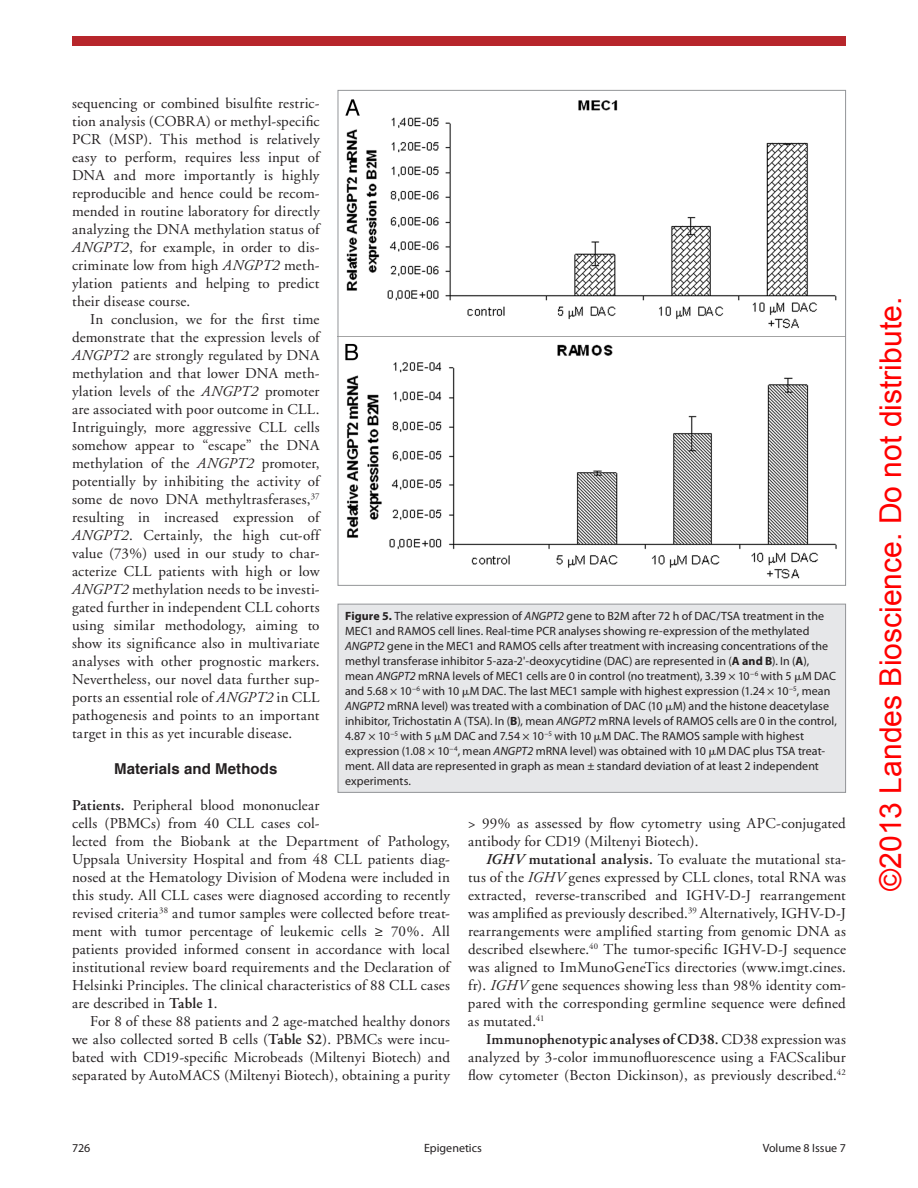
<style>
.page{position:relative;width:918px;height:1188px;background:#fff}
.page>*{position:absolute;margin:0;border:0;box-sizing:border-box;transform-origin:0 0}
.t1{font:30.15px "Arial";color:#f00}
.t2{font:15px/18px "Adobe Garamond";letter-spacing:.01em;color:#231f20;text-align:justify}
.t3{font:700 15px "Helvetica";letter-spacing:.005em;color:#231f20}
.t4{font:12px/15px "Myriad Pro";color:#231f20}
.s1{font-style:italic}
.s2{font-weight:600}
.s3{font-family:"Myriad Pro"}
.s4{font-weight:700}
.s5{font-family:"Universal Std Greekw Math Pi"}
.s6{font-weight:600;font-style:italic}
</style>
<div class="page">
<div style="left:72px;top:36px;width:774px;height:10px;background:#b7262b"></div>
<div style="left:338px;top:604px;width:508px;height:188px;background:#e6e7e9"></div>
<div style="left:338px;top:604px;width:508px;height:189px;border:1px solid #939598"></div>
<img style="left:340px;top:99px;width:504px;height:480px">
<p class="t2" style="left:72px;top:95px;width:249px">sequencing or combined bisulfite restric&shy;tion analysis (COBRA) or methyl-specific PCR (MSP). This method is relatively easy to perform, requires less input of DNA and more importantly is highly reproducible and hence could be recom&shy;mended in routine laboratory for directly analyzing the DNA methylation status of <span class="s1">ANGPT2</span>, for example, in order to dis&shy;criminate low from high <span class="s1">ANGPT2</span> meth&shy;ylation patients and helping to predict their disease course.</p>
<p class="t2" style="left:72px;top:311px;width:249px;text-indent:18px">In conclusion, we for the first time demonstrate that the expression levels of <span class="s1">ANGPT2</span> are strongly regulated by DNA methylation and that lower DNA meth&shy;ylation levels of the <span class="s1">ANGPT2</span> promoter are associated with poor outcome in CLL.<br>Intriguingly, more aggressive CLL cells somehow appear to “escape” the DNA methylation of the <span class="s1">ANGPT2</span> promoter, potentially by inhibiting the activity of some de novo DNA methyltrasferases,<sup>37 </sup>resulting in increased expression of <span class="s1">ANGPT2</span>. Certainly, the high cut-off value (73%) used in our study to char&shy;acterize CLL patients with high or low <span class="s1">ANGPT2</span> methylation needs to be investi&shy;gated further in independent CLL cohorts using similar methodology, aiming to show its significance also in multivariate analyses with other prognostic markers.<br>Nevertheless, our novel data further sup&shy;ports an essential role of <span class="s1">ANGPT2</span> in CLL pathogenesis and points to an important target in this as yet incurable disease.</p>
<p class="t3" style="left:114px;top:757px;width:165px">Materials and Methods</p>
<p class="t2" style="left:72px;top:797px;width:379px;text-align:left"><span class="s2">Patients.</span> Peripheral blood mononuclear<br>cells (PBMCs) from 40 CLL cases col-<br>lected from the Biobank at the Department of Pathology, Uppsala University Hospital and from 48 CLL patients diag&shy;nosed at the Hematology Division of Modena were included in this study. All CLL cases were diagnosed according to recently revised criteria<sup>38</sup> and tumor samples were collected before treat&shy;ment with tumor percentage of leukemic cells <span class="s3">≥</span> 70%. All patients provided informed consent in accordance with local institutional review board requirements and the Declaration of Helsinki Principles. The clinical characteristics of 88 CLL cases are described in <span class="s2">Table 1</span>.</p>
<p class="t2" style="left:72px;top:1013px;width:379px;text-indent:18px">For 8 of these 88 patients and 2 age-matched healthy donors we also collected sorted B cells (<span class="s2">Table S2</span>). PBMCs were incu&shy;bated with CD19-specific Microbeads (Miltenyi Biotech) and separated by AutoMACS (Miltenyi Biotech), obtaining a purity</p>
<p class="t4" style="left:345px;top:609px;width:493px"><span class="s4">Figure 5.</span> The relative expression of <span class="s1">ANGPT2</span> gene to B2M after 72 h of DAC /TSA treatment in the MEC1 and RAMOS cell lines. Real-time PCR analyses showing re-expression of the methylated <span class="s1">ANGPT2</span> gene in the MEC1 and RAMOS cells after treatment with increasing concentrations of the methyl transferase inhibitor 5-aza-2'-deoxycytidine (DAC ) are represented in (<span class="s4">A and B</span>). In (<span class="s4">A</span>), mean <span class="s1">ANGPT2</span> mRNA levels of MEC1 cells are 0 in control (no treatment), 3.39 × 10<sup>−6</sup> with 5 <span class="s5">μ</span>M DAC and 5.68 × 10<sup>−6</sup> with 10 <span class="s5">μ</span>M DAC . The last MEC1 sample with highest expression (1.24 × 10<sup>−5</sup>, mean <span class="s1">ANGPT2</span> mRNA level) was treated with a combination of DAC (10 <span class="s5">μ</span>M) and the histone deacetylase inhibitor, Trichostatin A (TSA ). In (<span class="s4">B</span>), mean <span class="s1">ANGPT2</span> mRNA levels of RAMOS cells are 0 in the control, 4.87 × 10<sup>−5</sup> with 5 <span class="s5">μ</span>M DAC and 7.54 × 10<sup>−5</sup> with 10 <span class="s5">μ</span>M DAC . The RAMOS sample with highest expression (1.08 × 10<sup>−4</sup>, mean <span class="s1">ANGPT2</span> mRNA level) was obtained with 10 <span class="s5">μ</span>M DAC plus TSA treat&shy;ment. All data are represented in graph as mean ± standard deviation of at least 2 independent experiments.</p>
<p class="t2" style="left:468px;top:815px;width:379px">&gt; 99% as assessed by flow cytometry using APC-conjugated antibody for CD19 (Miltenyi Biotech).</p>
<p class="t2" style="left:468px;top:851px;width:379px;text-indent:18px"><span class="s6">IGHV</span> <span class="s2">mutational analysis.</span> To evaluate the mutational sta&shy;tus of the <span class="s1">IGHV</span> genes expressed by CLL clones, total RNA was extracted, reverse-transcribed and IGHV-D-J rearrangement was amplified as previously described.<sup>39</sup> Alternatively, IGHV-D-J rearrangements were amplified starting from genomic DNA as described elsewhere.<sup>40</sup> The tumor-specific IGHV-D-J sequence was aligned to ImMunoGeneTics directories (www.imgt.cines. fr). <span class="s1">IGHV</span> gene sequences showing less than 98% identity com&shy;pared with the corresponding germline sequence were defined as mutated.<sup>41</sup></p>
<p class="t2" style="left:468px;top:1031px;width:379px;text-indent:18px"><span class="s2">Immunophenotypic analyses of CD38.</span> CD38 expression was analyzed by 3-color immunofluorescence using a FACScalibur flow cytometer (Becton Dickinson), as previously described.<sup>42</sup></p>
<p class="t4" style="left:72px;top:1140px;width:20px">726</p>
<p class="t4" style="left:424px;top:1140px;width:59px">Epigenetics</p>
<p class="t4" style="left:763px;top:1140px;width:85px">Volume 8 Issue 7</p>
<h1 class="t1" style="left:871px;top:891px;width:595px;rotate:-90deg">©2013 Landes Bioscience. Do not distribute.</h1>
</div>
